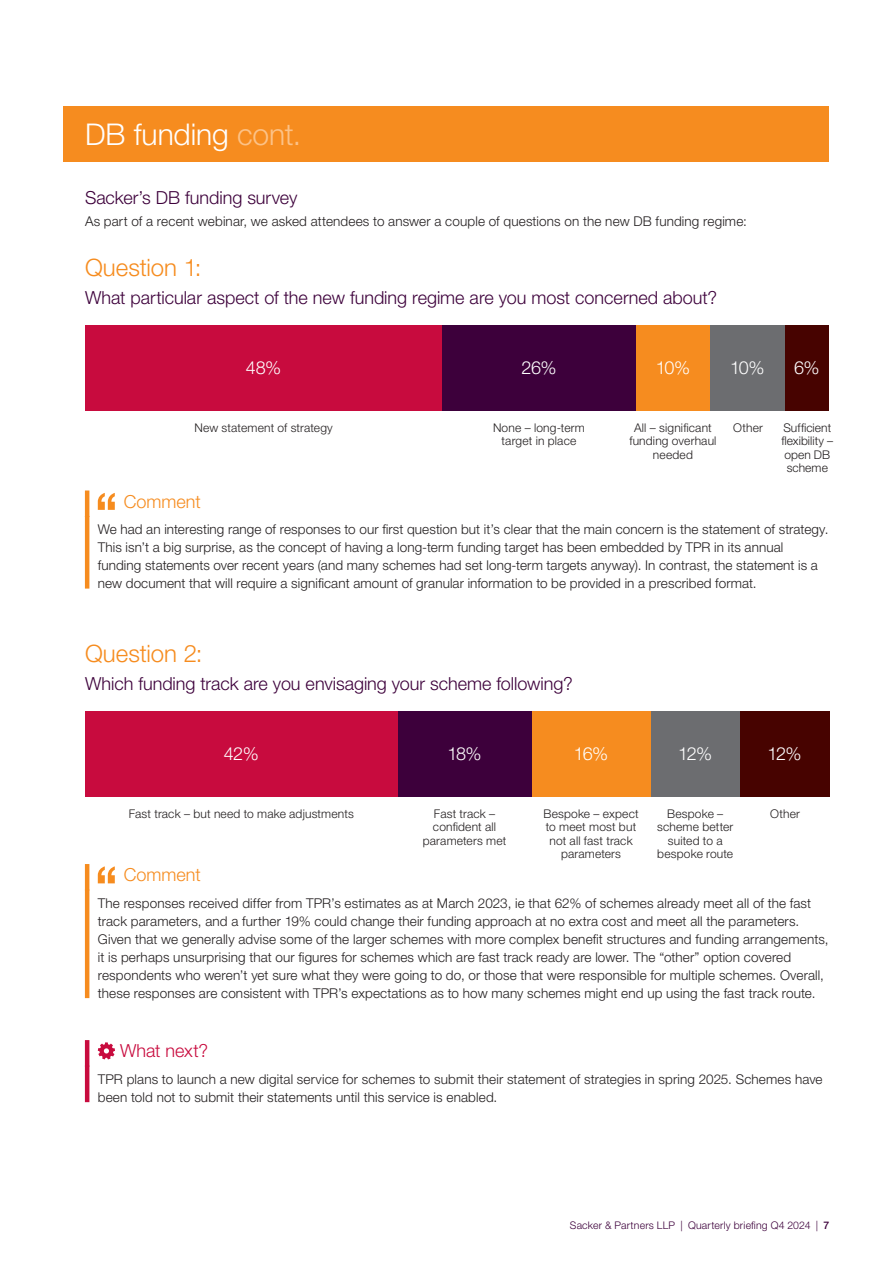
<style>
.page{position:relative;width:893px;height:1263px;background:#fff}
.page>*{position:absolute;margin:0;border:0;box-sizing:border-box;transform-origin:0 0}
.t1{font:300 30px "Helvetica Neue LT Pro";letter-spacing:-.005em;color:#fff}
.Heading_1{font:300 24px "Helvetica Neue LT Pro";color:#f68c1f}
.Heading_2{font:300 18px "Helvetica Neue LT Pro";color:#3d003b}
.t2{font:300 18px "Helvetica Neue LT Pro";letter-spacing:-.065em;color:#fff}
.Key_Action_headline{font:300 18px "Helvetica Neue LT Pro";color:#f68c1f}
.Key_Action_headline-2{font:300 18px "Helvetica Neue LT Pro";color:#c80b3e}
.Key_action_body{font:300 13.5px/18px "Helvetica Neue LT Pro";letter-spacing:.01em;color:#231f20}
.t3{font:300 12px/13.5px "Helvetica Neue LT Pro";letter-spacing:.015em;color:#231f20;text-align:center}
.t4{font:300 10.5px "Helvetica Neue LT Pro";letter-spacing:.02em;color:#3d003b}
.s1{color:#fcc287}
.s2{font-weight:500}
</style>
<div class="page">
<div style="left:64px;top:106px;width:765px;height:56px;background:#f68c1f"></div>
<hr style="left:85px;top:1040px;width:4px;height:26px;background:#c80b3e">
<hr style="left:85px;top:1065px;width:4px;height:37px;background:#c80b3e">
<svg style="left:98px;top:1042px;width:17px;height:17px"></svg>
<div style="left:85px;top:711px;width:313px;height:85px;background:#c80b3e"></div>
<div style="left:740px;top:711px;width:89px;height:85px;background:#470300"></div>
<div style="left:651px;top:711px;width:89px;height:85px;background:#6c6d70"></div>
<div style="left:531px;top:711px;width:120px;height:85px;background:#f68c1f"></div>
<div style="left:398px;top:711px;width:133px;height:85px;background:#3d003b"></div>
<div style="left:85px;top:325px;width:357px;height:85px;background:#c80b3e"></div>
<div style="left:784px;top:325px;width:45px;height:85px;background:#470300"></div>
<div style="left:710px;top:325px;width:74px;height:85px;background:#6c6d70"></div>
<div style="left:636px;top:325px;width:74px;height:85px;background:#f68c1f"></div>
<div style="left:442px;top:325px;width:194px;height:85px;background:#3d003b"></div>
<hr style="left:85px;top:490px;width:4px;height:27px;background:#f68c1f">
<hr style="left:85px;top:516px;width:4px;height:73px;background:#f68c1f">
<svg style="left:98px;top:493px;width:17px;height:17px"></svg>
<hr style="left:85px;top:864px;width:4px;height:26px;background:#f68c1f">
<hr style="left:85px;top:889px;width:4px;height:109px;background:#f68c1f">
<svg style="left:98px;top:866px;width:17px;height:17px"></svg>
<p class="t1" style="left:85px;top:116px;width:218px">DB funding <span class="s1">cont.</span></p>
<p class="Heading_2" style="left:85px;top:187px;width:214px">Sacker’s DB funding survey</p>
<p class="Key_action_body" style="left:85px;top:212px;width:663px">As part of a recent webinar, we asked attendees to answer a couple of questions on the new DB funding regime:</p>
<p class="Heading_1" style="left:85px;top:252px;width:118px">Question 1:</p>
<p class="Heading_2" style="left:85px;top:286px;width:634px">What particular aspect of the new funding regime are you most concerned about?</p>
<p class="t2" style="left:246px;top:357px;width:37px">48%</p>
<p class="t3" style="left:194px;top:420px;width:140px">New statement of strategy</p>
<p class="t2" style="left:521px;top:357px;width:37px">26%</p>
<p class="t3" style="left:493px;top:420px;width:93px">None – long-term target in place</p>
<p class="t2" style="left:656px;top:357px;width:36px">10%</p>
<p class="t2" style="left:730px;top:357px;width:36px">10%</p>
<p class="t2" style="left:794px;top:357px;width:27px">6%</p>
<p class="t3" style="left:629px;top:420px;width:89px">All – significant funding overhaul needed</p>
<p class="t3" style="left:733px;top:420px;width:31px">Other</p>
<p class="t3" style="left:781px;top:420px;width:53px">Sufficient flexibility – open DB scheme</p>
<p class="Key_Action_headline" style="left:124px;top:490px;width:78px">Comment</p>
<p class="Key_action_body" style="left:98px;top:520px;width:732px">We had an interesting range of responses to our first question but it’s clear that the main concern is the statement of strategy.<br>This isn’t a big surprise, as the concept of having a long-term funding target has been embedded by TPR in its annual funding statements over recent years (and many schemes had set long-term targets anyway). In contrast, the statement is a new document that will require a significant amount of granular information to be provided in a prescribed format.</p>
<p class="Heading_1" style="left:85px;top:639px;width:119px">Question 2:</p>
<p class="Heading_2" style="left:85px;top:673px;width:489px">Which funding track are you envisaging your scheme following?</p>
<p class="t2" style="left:224px;top:743px;width:36px">42%</p>
<p class="t3" style="left:129px;top:806px;width:226px">Fast track – but need to make adjustments</p>
<p class="t2" style="left:447px;top:743px;width:36px">18%</p>
<p class="t3" style="left:423px;top:806px;width:85px">Fast track – confident all parameters met</p>
<p class="t2" style="left:574px;top:743px;width:36px">16%</p>
<p class="t2" style="left:678px;top:743px;width:35px">12%</p>
<p class="t2" style="left:768px;top:743px;width:35px">12%</p>
<p class="t3" style="left:543px;top:806px;width:97px">Bespoke – expect to meet most but not all fast track parameters</p>
<p class="t3" style="left:657px;top:806px;width:78px">Bespoke – scheme better suited to a bespoke route</p>
<p class="t3" style="left:770px;top:806px;width:31px">Other</p>
<p class="Key_Action_headline" style="left:124px;top:864px;width:78px">Comment</p>
<p class="Key_action_body" style="left:98px;top:893px;width:732px">The responses received differ from TPR’s estimates as at March 2023, ie that 62% of schemes already meet all of the fast track parameters, and a further 19% could change their funding approach at no extra cost and meet all the parameters.<br>Given that we generally advise some of the larger schemes with more complex benefit structures and funding arrangements, it is perhaps unsurprising that our figures for schemes which are fast track ready are lower. The “other” option covered respondents who weren’t yet sure what they were going to do, or those that were responsible for multiple schemes. Overall, these responses are consistent with TPR’s expectations as to how many schemes might end up using the fast track route.</p>
<p class="Key_Action_headline-2" style="left:120px;top:1040px;width:90px">What next?</p>
<p class="Key_action_body" style="left:98px;top:1069px;width:726px">TPR plans to launch a new digital service for schemes to submit their statement of strategies in spring 2025. Schemes have been told not to submit their statements until this service is enabled.</p>
<p class="t4" style="left:570px;top:1219px;width:261px">Sacker &amp; Partners LLP | Quarterly briefing Q4 2024 | <span class="s2">7</span></p>
</div>
